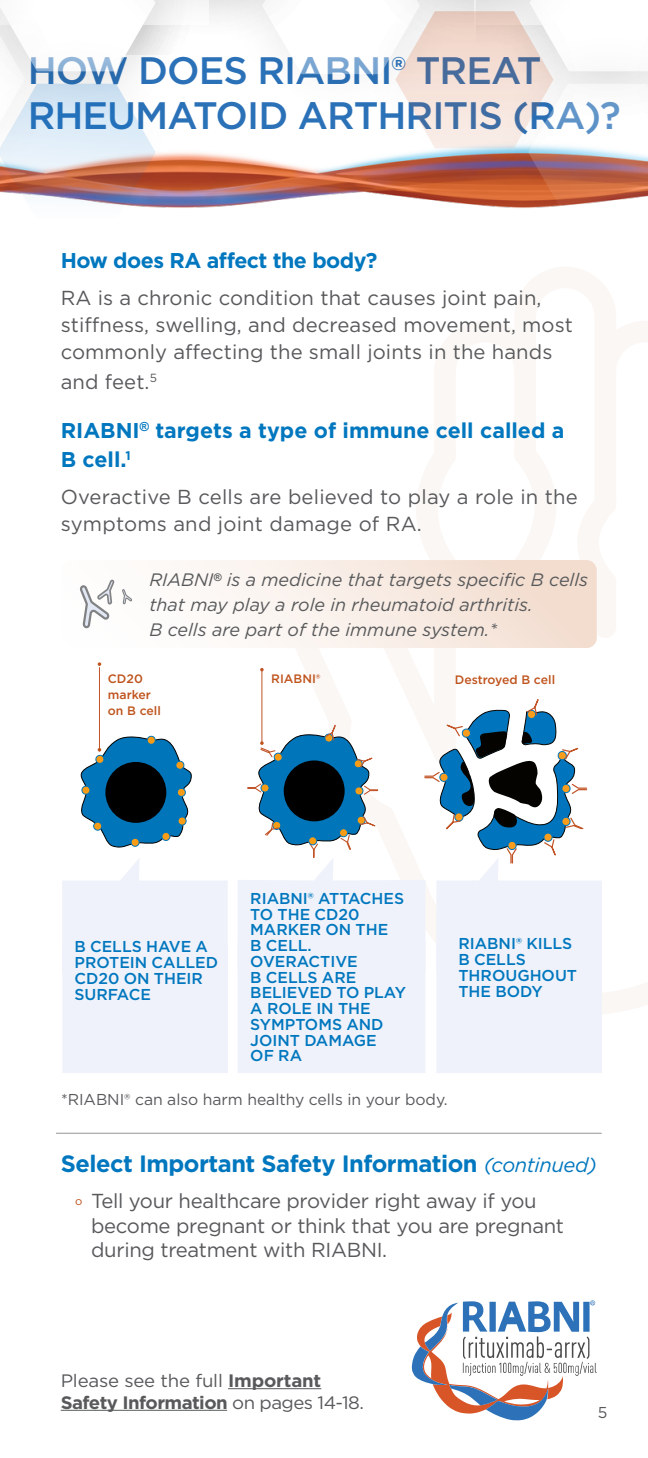
<style>
.page{position:relative;width:648px;height:1458px;background:#fff}
.page>*{position:absolute;margin:0;border:0;box-sizing:border-box;transform-origin:0 0}
.t1{font:500 38.25px/45px "Gotham";letter-spacing:-.025em;color:#2b71b8}
.t2{font:700 23.62px "Gotham";letter-spacing:-.02em;color:#0077be}
.t3{font:700 21.38px/29.2px "Gotham";color:#0077be}
.t4{font:700 21.38px "Gotham";letter-spacing:-.025em;color:#0077be}
.t5{font:20.25px/27px "Gotham";letter-spacing:.005em;color:#58595b}
.t6{font:20.25px/24.8px "Gotham";letter-spacing:-.015em;color:#58595b}
.t7{font:italic 18px/24.8px "Gotham";color:#58595b}
.t8{font:18px/21.6px "Gotham";letter-spacing:-.01em;color:#58595b}
.t9{font:500 15.75px/15.8px "Gotham";color:#0077be}
.t10{font:15.75px "Gotham";letter-spacing:-.005em;color:#58595b}
.t11{font:500 12.15px/16px "Gotham";color:#bf531c}
.s1{font-weight:400;font-style:italic;font-size:20.25px}
.s2{font-weight:700}
</style>
<div class="page">
<hr style="left:228px;top:1388px;width:93px;height:1px;background:#58595b">
<hr style="left:61px;top:1410px;width:166px;height:1px;background:#58595b">
<svg style="left:412px;top:1300px;width:185px;height:121px"></svg>
<img style="left:209px;top:153px;width:53px;height:55px">
<div style="left:61px;top:560px;width:536px;height:88px;background:#fdfbf9;border-radius:10px"></div>
<svg style="left:80px;top:579px;width:35px;height:50px"></svg>
<svg style="left:122px;top:589px;width:10px;height:16px"></svg>
<hr style="left:56px;top:1133px;width:545px;height:1px;background:#939598">
<hr style="left:99px;top:667px;width:1px;height:85px;background:#c25429">
<svg style="left:98px;top:662px;width:3px;height:4px"></svg>
<svg style="left:80px;top:735px;width:111px;height:113px"></svg>
<svg style="left:62px;top:859px;width:166px;height:214px"></svg>
<svg style="left:238px;top:560px;width:364px;height:513px"></svg>
<div style="left:80px;top:0;width:264px;height:54px;background:#f6f6f6"></div>
<div style="left:209px;top:0;width:264px;height:132px;background:#000;opacity:.25"></div>
<div style="left:0;top:25px;width:209px;height:254px;background:#000;opacity:.25"></div>
<svg style="left:0;top:0;width:156px;height:221px"></svg>
<svg style="left:262px;top:0;width:386px;height:208px"></svg>
<h1 class="t1" style="left:28px;top:48px;width:595px">HOW DOES RIABNI® TREAT<br>RHEUMATOID ARTHRITIS (RA)?</h1>
<p class="t4" style="left:61px;top:246px;width:318px">How does RA affect the body?</p>
<p class="t5" style="left:61px;top:284px;width:514px">RA is a chronic condition that causes joint pain, stiffness, swelling, and decreased movement, most commonly affecting the small joints in the hands</p>
<p class="t5" style="left:61px;top:367px;width:98px">and feet.<sup>5</sup></p>
<p class="t3" style="left:61px;top:416px;width:505px">RIABNI<sup>®</sup> targets a type of immune cell called a<br>B cell.<sup>1</sup></p>
<p class="t5" style="left:61px;top:483px;width:519px">Overactive B cells are believed to play a role in the symptoms and joint damage of RA.</p>
<p class="t7" style="left:149px;top:567px;width:440px">RIABNI<sup>®</sup> is a medicine that targets specific B cells that may play a role in rheumatoid arthritis.<br>B cells are part of the immune system.*</p>
<p class="t11" style="left:108px;top:671px;width:54px">CD20 marker on B cell</p>
<p class="t11" style="left:271px;top:671px;width:51px">RIABNI®</p>
<p class="t11" style="left:455px;top:672px;width:102px">Destroyed B cell</p>
<p class="t9" style="left:75px;top:939px;width:145px">B CELLS HAVE A<br>PROTEIN CALLED<br>CD20 ON THEIR<br>SURFACE</p>
<p class="t9" style="left:250px;top:890px;width:157px">RIABNI® ATTACHES<br>TO THE CD20<br>MARKER ON THE<br>B CELL.<br>OVERACTIVE<br>B CELLS ARE<br>BELIEVED TO PLAY<br>A ROLE IN THE<br>SYMPTOMS AND<br>JOINT DAMAGE<br>OF RA</p>
<p class="t9" style="left:458px;top:936px;width:120px">RIABNI® KILLS<br>B CELLS<br>THROUGHOUT<br>THE BODY</p>
<p class="t10" style="left:61px;top:1089px;width:388px">*RIABNI® can also harm healthy cells in your body.</p>
<p class="t2" style="left:61px;top:1148px;width:538px">Select Important Safety Information <span class="s1">(continued)</span></p>
<p class="t6" style="left:91px;top:1188px;width:474px;text-indent:-16px"><sup>o</sup> Tell your healthcare provider right away if you become pregnant or think that you are pregnant during treatment with RIABNI.</p>
<p class="t8" style="left:61px;top:1369px;width:305px">Please see the full <span class="s2">Important<br>Safety Information</span> on pages 14-18.</p>
<p class="t10" style="left:598px;top:1402px;width:11px">5</p>
</div>
